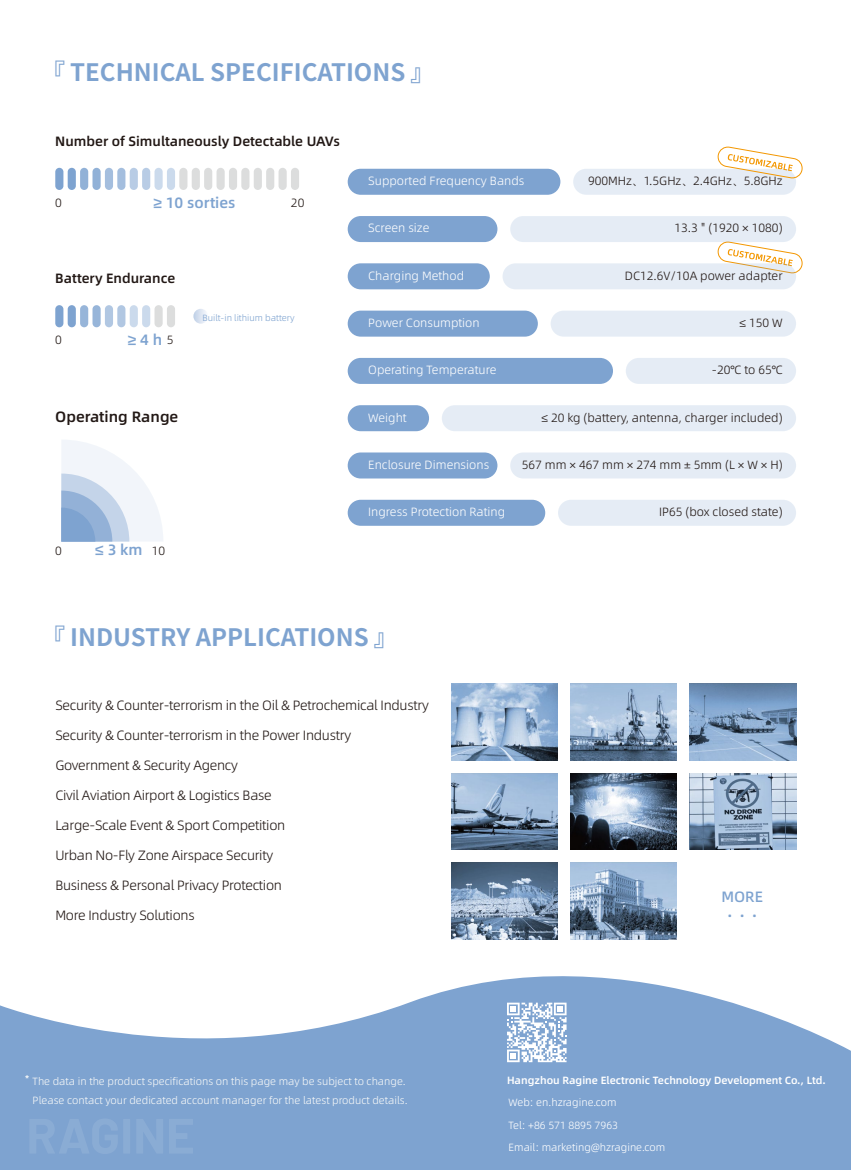
<style>
.page{position:relative;width:851px;height:1170px;background:#fff}
.page>*{position:absolute;margin:0;border:0;box-sizing:border-box;transform-origin:0 0}
.t1{font:700 24px "Source Han Sans CN";color:#7ea3d0}
.t2{font:700 15px "Alibaba Pu Hui Ti 3 75 Semi";color:#7ea3d0}
.t3{font:700 15px "Alibaba Pu Hui Ti 3 75 Semi";color:#221815}
.t4{font:15px "Alibaba Pu Hui Ti 3 65 Medium";color:#7ea3d0}
.t5{font:15px "Alibaba Pu Hui Ti 3 85 Bold";color:#7ea3d0}
.t6{font:13.5px "Alibaba Pu Hui Ti 3 45 Light";letter-spacing:-.02em;color:#221815}
.t7{font:700 13.5px "Alibaba Pu Hui Ti 3 75 Semi";color:#221815}
.t8{font:12px "Alibaba Pu Hui Ti 3 45 Light";color:#221815}
.t9{font:12px "Alibaba Pu Hui Ti 3 45 Light";color:#fff}
.t10{font:10.5px/19.5px "Alibaba Pu Hui Ti 3 45 Light";color:#f7f8f8}
.t11{font:10.5px/22.5px "Alibaba Pu Hui Ti 3 45 Light";color:#fff}
.t12{font:700 10.5px "Alibaba Pu Hui Ti 3 75 Semi";color:#fff}
.t13{font:9px "Alibaba Pu Hui Ti 3 45 Light";color:#7ea3d0}
.t14{font:700 9px "Alibaba Pu Hui Ti 3 75 Semi";color:#f7f8f8}
.s1{font-family:"Alibaba Pu Hui Ti 3 45 Light";font-weight:400;font-size:12px;color:#221815}
</style>
<div class="page">
<svg style="left:717px;top:242px;width:85px;height:31px"></svg>
<svg style="left:61px;top:440px;width:102px;height:101px"></svg>
<div style="left:55px;top:168px;width:8px;height:22px;background:#7ea3d0;border-radius:4px"></div>
<div style="left:167px;top:168px;width:8px;height:22px;background:#cbdaec;border-radius:4px"></div>
<div style="left:68px;top:168px;width:8px;height:22px;background:#7ea3d0;border-radius:4px"></div>
<div style="left:80px;top:168px;width:8px;height:22px;background:#91b1d7;border-radius:4px"></div>
<div style="left:117px;top:168px;width:8px;height:22px;background:#a4bede;border-radius:4px"></div>
<div style="left:92px;top:168px;width:9px;height:22px;background:#91b1d7;border-radius:4px"></div>
<div style="left:105px;top:168px;width:8px;height:22px;background:#a4bede;border-radius:4px"></div>
<div style="left:130px;top:168px;width:8px;height:22px;background:#b8cce5;border-radius:4px"></div>
<div style="left:142px;top:168px;width:8px;height:22px;background:#b8cce5;border-radius:4px"></div>
<div style="left:154px;top:168px;width:9px;height:22px;background:#cbdaec;border-radius:4px"></div>
<div style="left:179px;top:168px;width:8px;height:22px;background:#dcdddd;border-radius:4px"></div>
<div style="left:291px;top:168px;width:8px;height:22px;background:#dcdddd;border-radius:4px"></div>
<div style="left:192px;top:168px;width:8px;height:22px;background:#dcdddd;border-radius:4px"></div>
<div style="left:204px;top:168px;width:8px;height:22px;background:#dcdddd;border-radius:4px"></div>
<div style="left:241px;top:168px;width:8px;height:22px;background:#dcdddd;border-radius:4px"></div>
<div style="left:216px;top:168px;width:9px;height:22px;background:#dcdddd;border-radius:4px"></div>
<div style="left:229px;top:168px;width:8px;height:22px;background:#dcdddd;border-radius:4px"></div>
<div style="left:254px;top:168px;width:8px;height:22px;background:#dcdddd;border-radius:4px"></div>
<div style="left:266px;top:168px;width:8px;height:22px;background:#dcdddd;border-radius:4px"></div>
<div style="left:278px;top:168px;width:9px;height:22px;background:#dcdddd;border-radius:4px"></div>
<div style="left:55px;top:305px;width:8px;height:22px;background:#7ea3d0;border-radius:4px"></div>
<div style="left:167px;top:305px;width:8px;height:22px;background:#dcdddd;border-radius:4px"></div>
<div style="left:68px;top:305px;width:8px;height:22px;background:#7ea3d0;border-radius:4px"></div>
<div style="left:80px;top:305px;width:8px;height:22px;background:#97b5d9;border-radius:4px"></div>
<div style="left:117px;top:305px;width:8px;height:22px;background:#b1c7e2;border-radius:4px"></div>
<div style="left:92px;top:305px;width:9px;height:22px;background:#97b5d9;border-radius:4px"></div>
<div style="left:105px;top:305px;width:8px;height:22px;background:#b1c7e2;border-radius:4px"></div>
<div style="left:130px;top:305px;width:8px;height:22px;background:#cbdaec;border-radius:4px"></div>
<div style="left:142px;top:305px;width:8px;height:22px;background:#cbdaec;border-radius:4px"></div>
<div style="left:154px;top:305px;width:9px;height:22px;background:#dcdddd;border-radius:4px"></div>
<svg style="left:193px;top:309px;width:15px;height:14px"></svg>
<div style="left:347px;top:169px;width:213px;height:26px;background:#7ea3d0;border-radius:13px"></div>
<div style="left:573px;top:169px;width:223px;height:26px;background:#e5ecf5;border-radius:13px"></div>
<div style="left:347px;top:216px;width:150px;height:26px;background:#7ea3d0;border-radius:13px"></div>
<div style="left:510px;top:216px;width:286px;height:26px;background:#e5ecf5;border-radius:13px"></div>
<div style="left:347px;top:358px;width:266px;height:26px;background:#7ea3d0;border-radius:13px"></div>
<div style="left:625px;top:358px;width:171px;height:26px;background:#e5ecf5;border-radius:13px"></div>
<div style="left:347px;top:405px;width:82px;height:26px;background:#7ea3d0;border-radius:13px"></div>
<div style="left:441px;top:405px;width:355px;height:26px;background:#e5ecf5;border-radius:13px"></div>
<div style="left:347px;top:452px;width:150px;height:26px;background:#7ea3d0;border-radius:13px"></div>
<div style="left:510px;top:452px;width:286px;height:26px;background:#e5ecf5;border-radius:13px"></div>
<div style="left:347px;top:499px;width:198px;height:26px;background:#7ea3d0;border-radius:13px"></div>
<div style="left:558px;top:499px;width:238px;height:26px;background:#e5ecf5;border-radius:13px"></div>
<div style="left:347px;top:263px;width:142px;height:26px;background:#7ea3d0;border-radius:13px"></div>
<div style="left:502px;top:263px;width:294px;height:26px;background:#e5ecf5;border-radius:13px"></div>
<div style="left:347px;top:310px;width:190px;height:26px;background:#7ea3d0;border-radius:13px"></div>
<div style="left:550px;top:310px;width:246px;height:26px;background:#e5ecf5;border-radius:13px"></div>
<svg style="left:717px;top:146px;width:85px;height:33px"></svg>
<img style="left:451px;top:862px;width:106px;height:58px">
<img style="left:451px;top:683px;width:106px;height:77px">
<img style="left:451px;top:773px;width:106px;height:76px">
<img style="left:689px;top:683px;width:107px;height:77px">
<img style="left:570px;top:683px;width:106px;height:77px">
<img style="left:689px;top:773px;width:107px;height:76px">
<img style="left:570px;top:773px;width:106px;height:76px">
<img style="left:570px;top:862px;width:106px;height:58px">
<svg style="left:0;top:920px;width:850px;height:249px;fill:#7ea3d0"></svg>
<svg style="left:507px;top:1002px;width:59px;height:60px"></svg>
<svg style="left:29px;top:1118px;width:101px;height:35px;background:#84a7d2"></svg>
<svg style="left:136px;top:1118px;width:27px;height:35px"></svg>
<svg style="left:169px;top:1118px;width:24px;height:35px"></svg>
<h1 class="t1" style="left:41px;top:59px;width:395px">『 TECHNICAL SPECIFICATIONS 』</h1>
<p class="t7" style="left:55px;top:131px;width:286px">Number of Simultaneously Detectable UAVs</p>
<p class="t8" style="left:55px;top:194px;width:8px">0</p>
<p class="t2" style="left:153px;top:191px;width:84px">≥ 10 sorties</p>
<p class="t8" style="left:291px;top:194px;width:15px">20</p>
<p class="t7" style="left:55px;top:268px;width:122px">Battery Endurance</p>
<p class="t8" style="left:55px;top:331px;width:8px">0</p>
<p class="t2" style="left:128px;top:328px;width:47px">≥ 4 h <span class="s1">5</span></p>
<p class="t13" style="left:202px;top:311px;width:94px">Built-in lithium battery</p>
<p class="t3" style="left:55px;top:405px;width:125px">Operating Range</p>
<p class="t8" style="left:55px;top:541px;width:8px">0</p>
<p class="t2" style="left:95px;top:538px;width:71px">≤ 3 km <span class="s1">10</span></p>
<p class="t9" style="left:368px;top:172px;width:158px">Supported Frequency Bands</p>
<p class="t8" style="left:588px;top:172px;width:196px">900MHz、1.5GHz、2.4GHz、5.8GHz</p>
<p class="t9" style="left:368px;top:219px;width:63px">Screen size</p>
<p class="t8" style="left:674px;top:219px;width:110px">13.3 " (1920 × 1080)</p>
<p class="t9" style="left:368px;top:266px;width:97px">Charging Method</p>
<p class="t8" style="left:624px;top:266px;width:159px">DC12.6V/10A power adapter</p>
<p class="t9" style="left:368px;top:313px;width:113px">Power Consumption</p>
<p class="t8" style="left:739px;top:313px;width:45px">≤ 150 W</p>
<p class="t9" style="left:368px;top:361px;width:130px">Operating Temperature</p>
<p class="t8" style="left:711px;top:361px;width:72px">-20℃ to 65℃</p>
<p class="t9" style="left:368px;top:408px;width:40px">Weight</p>
<p class="t8" style="left:541px;top:408px;width:243px">≤ 20 kg (battery, antenna, charger included)</p>
<p class="t9" style="left:368px;top:455px;width:122px">Enclosure Dimensions</p>
<p class="t8" style="left:522px;top:455px;width:262px">567 mm × 467 mm × 274 mm ± 5mm (L × W × H)</p>
<p class="t9" style="left:368px;top:503px;width:138px">Ingress Protection Rating</p>
<p class="t8" style="left:659px;top:503px;width:125px">IP65 (box closed state)</p>
<h1 class="t1" style="left:41px;top:623px;width:358px">『 INDUSTRY APPLICATIONS 』</h1>
<p class="t6" style="left:55px;top:695px;width:375px">Security &amp; Counter-terrorism in the Oil &amp; Petrochemical Industry</p>
<p class="t6" style="left:55px;top:725px;width:297px">Security &amp; Counter-terrorism in the Power Industry</p>
<p class="t6" style="left:55px;top:755px;width:184px">Government &amp; Security Agency</p>
<p class="t6" style="left:55px;top:785px;width:218px">Civil Aviation Airport &amp; Logistics Base</p>
<p class="t6" style="left:55px;top:815px;width:231px">Large-Scale Event &amp; Sport Competition</p>
<p class="t6" style="left:55px;top:845px;width:219px">Urban No-Fly Zone Airspace Security</p>
<p class="t6" style="left:55px;top:875px;width:228px">Business &amp; Personal Privacy Protection</p>
<p class="t6" style="left:55px;top:905px;width:141px">More Industry Solutions</p>
<p class="t4" style="left:721px;top:884px;width:43px">MORE</p>
<p class="t5" style="left:727px;top:899px;width:31px">...</p>
<p class="t14" style="left:25px;top:1071px;width:6px">*</p>
<p class="t12" style="left:507px;top:1071px;width:320px">Hangzhou Ragine Electronic Technology Development Co., Ltd.</p>
<p class="t11" style="left:508px;top:1090px;width:158px">Web: en.hzragine.com<br>Tel: +86 571 8895 7963<br>Email: marketing@hzragine.com</p>
<p class="t10" style="left:33px;top:1070px;width:376px">The data in the product specifications on this page may be subject to change.<br>Please contact your dedicated account manager for the latest product details.</p>
</div>
